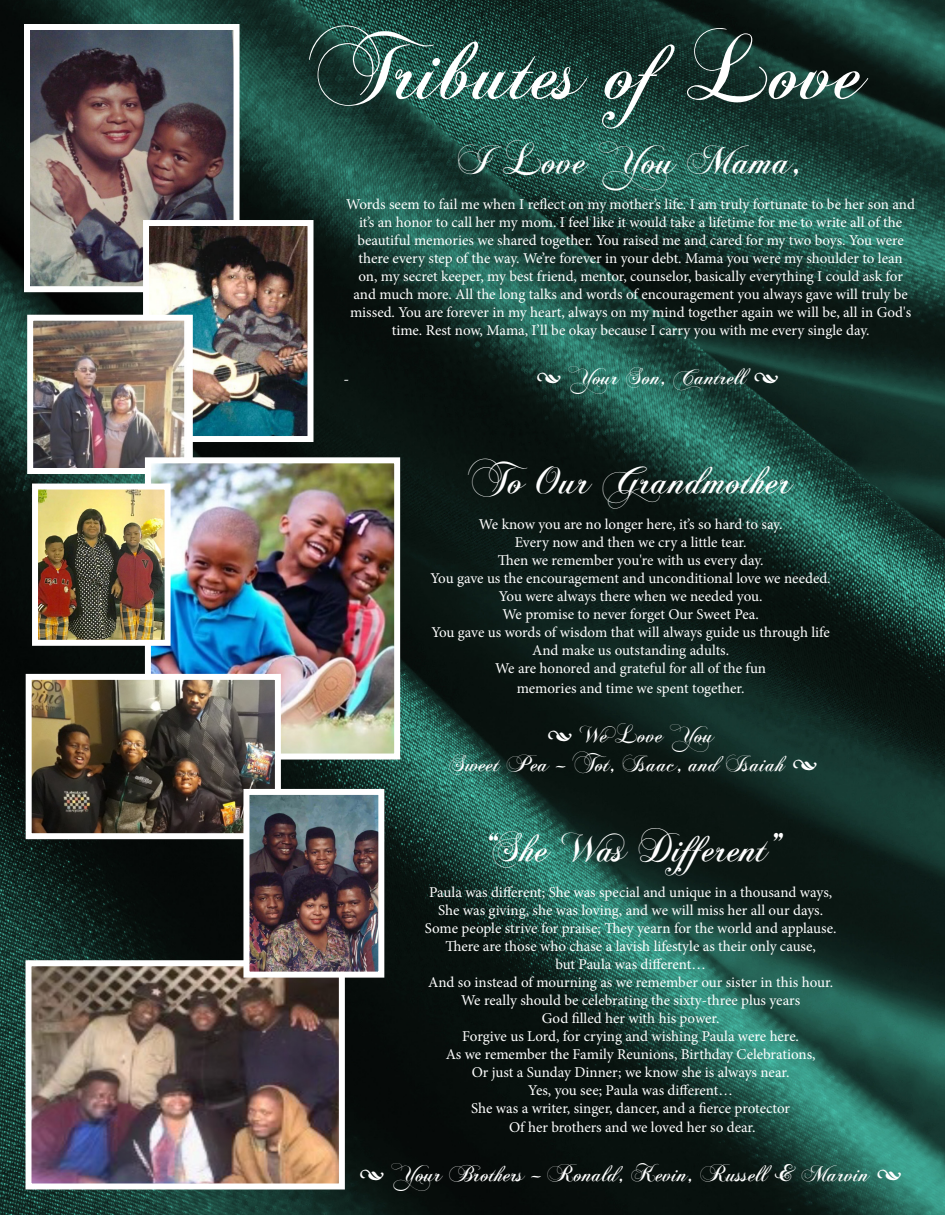
<style>
.page{position:relative;width:945px;height:1215px;background:#fff}
.page>*{position:absolute;margin:0;border:0;box-sizing:border-box;transform-origin:0 0}
.t1{font:88.5px "Chopin Script";color:#fff}
.t2{font:42px "Chopin Script";color:#fff}
.t3{font:24px "Chopin Script";color:#fff}
.t4{font:16.5px "Minion Pro";color:#fff}
.t5{font:15px/18px "Minion Pro";letter-spacing:-.005em;color:#fff;text-align:center}
.s1{font-family:"Minion Pro"}
</style>
<div class="page">
<img style="left:0;top:0;width:945px;height:1215px">
<img style="left:31px;top:31px;width:202px;height:254px">
<div style="left:24px;top:24px;width:216px;height:268px;border:6px solid #fff"></div>
<img style="left:150px;top:227px;width:157px;height:208px">
<div style="left:143px;top:220px;width:171px;height:222px;border:6px solid #fff"></div>
<img style="left:33px;top:967px;width:305px;height:216px">
<div style="left:26px;top:960px;width:319px;height:230px;border:6px solid #fff"></div>
<img style="left:34px;top:322px;width:152px;height:145px">
<div style="left:27px;top:315px;width:166px;height:159px;border:6px solid #fff"></div>
<img style="left:152px;top:464px;width:241px;height:289px">
<div style="left:145px;top:457px;width:255px;height:303px;border:6px solid #fff"></div>
<img style="left:39px;top:491px;width:125px;height:148px">
<div style="left:32px;top:484px;width:139px;height:162px;border:6px solid #fff"></div>
<img style="left:33px;top:681px;width:241px;height:151px">
<div style="left:26px;top:674px;width:255px;height:165px;border:6px solid #fff"></div>
<img style="left:250px;top:796px;width:127px;height:175px">
<div style="left:243px;top:789px;width:141px;height:189px;border:6px solid #fff"></div>
<p class="t1" style="left:309px;top:15px;width:559px">Tributes ofLove</p>
<p class="t2" style="left:458px;top:134px;width:346px">I Love You Mama,</p>
<p class="t5" style="left:346px;top:195px;width:570px">Words seem to fail me when I reflect on my mother’s life. I am truly fortunate to be her son and it’s an honor to call her my mom. I feel like it would take a lifetime for me to write all of the beautiful memories we shared together. You raised me and cared for my two boys. You were there every step of the way. We’re forever in your debt. Mama you were my shoulder to lean<br>on, my secret keeper, my best friend, mentor, counselor, basically everything I could ask for and much more. All the long talks and words of encouragement you always gave will truly be missed. You are forever in my heart, always on my mind together again we will be, all in God's time. Rest now, Mama, I’ll be okay because I carry you with me every single day.</p>
<p class="t4" style="left:343px;top:367px;width:7px">-</p>
<p class="t3" style="left:536px;top:361px;width:245px"><span class="s1">•</span> Your Son, Cantrell <span class="s1">•</span></p>
<p class="t2" style="left:468px;top:454px;width:326px">To Our Grandmother</p>
<p class="t5" style="left:479px;top:516px;width:305px">We know you are no longer here, it’s so hard to say.</p>
<p class="t5" style="left:515px;top:534px;width:233px">Every now and then we cry a little tear.</p>
<p class="t5" style="left:498px;top:552px;width:267px">Then we remember you're with us every day.</p>
<p class="t5" style="left:431px;top:570px;width:402px">You gave us the encouragement and unconditional love we needed.</p>
<p class="t5" style="left:499px;top:588px;width:265px">You were always there when we needed you.</p>
<p class="t5" style="left:502px;top:606px;width:258px">We promise to never forget Our Sweet Pea.</p>
<p class="t5" style="left:431px;top:624px;width:400px">You gave us words of wisdom that will always guide us through life</p>
<p class="t5" style="left:532px;top:642px;width:199px">And make us outstanding adults.</p>
<p class="t5" style="left:495px;top:660px;width:273px">We are honored and grateful for all of the fun</p>
<p class="t5" style="left:517px;top:679px;width:229px">memories and time we spent together.</p>
<p class="t3" style="left:547px;top:719px;width:169px"><span class="s1">•</span> We Love You</p>
<p class="t3" style="left:450px;top:748px;width:370px">Sweet Pea – Tot, Isaac, and Isaiah <span class="s1">•</span></p>
<p class="t2" style="left:484px;top:821px;width:295px">“She Was Different”</p>
<p class="t5" style="left:429px;top:883px;width:405px">Paula was different; She was special and unique in a thousand ways,</p>
<p class="t5" style="left:438px;top:901px;width:387px">She was giving, she was loving, and we will miss her all our days.</p>
<p class="t5" style="left:425px;top:919px;width:413px">Some people strive for praise; They yearn for the world and applause.</p>
<p class="t5" style="left:445px;top:937px;width:372px">There are those who chase a lavish lifestyle as their only cause,</p>
<p class="t5" style="left:555px;top:955px;width:152px">but Paula was different…</p>
<p class="t5" style="left:428px;top:973px;width:406px">And so instead of mourning as we remember our sister in this hour.</p>
<p class="t5" style="left:461px;top:991px;width:341px">We really should be celebrating the sixty-three plus years</p>
<p class="t5" style="left:542px;top:1009px;width:179px">God filled her with his power.</p>
<p class="t5" style="left:462px;top:1027px;width:338px">Forgive us Lord, for crying and wishing Paula were here.</p>
<p class="t5" style="left:446px;top:1045px;width:371px">As we remember the Family Reunions, Birthday Celebrations,</p>
<p class="t5" style="left:472px;top:1063px;width:319px">Or just a Sunday Dinner; we know she is always near.</p>
<p class="t5" style="left:528px;top:1081px;width:206px">Yes, you see; Paula was different…</p>
<p class="t5" style="left:471px;top:1099px;width:320px">She was a writer, singer, dancer, and a fierce protector</p>
<p class="t5" style="left:509px;top:1119px;width:248px">Of her brothers and we loved her so dear.</p>
<p class="t3" style="left:359px;top:1159px;width:545px"><span class="s1">•</span> Your Brothers – Ronald, Kevin, Russell &amp; Marvin <span class="s1">•</span></p>
</div>
